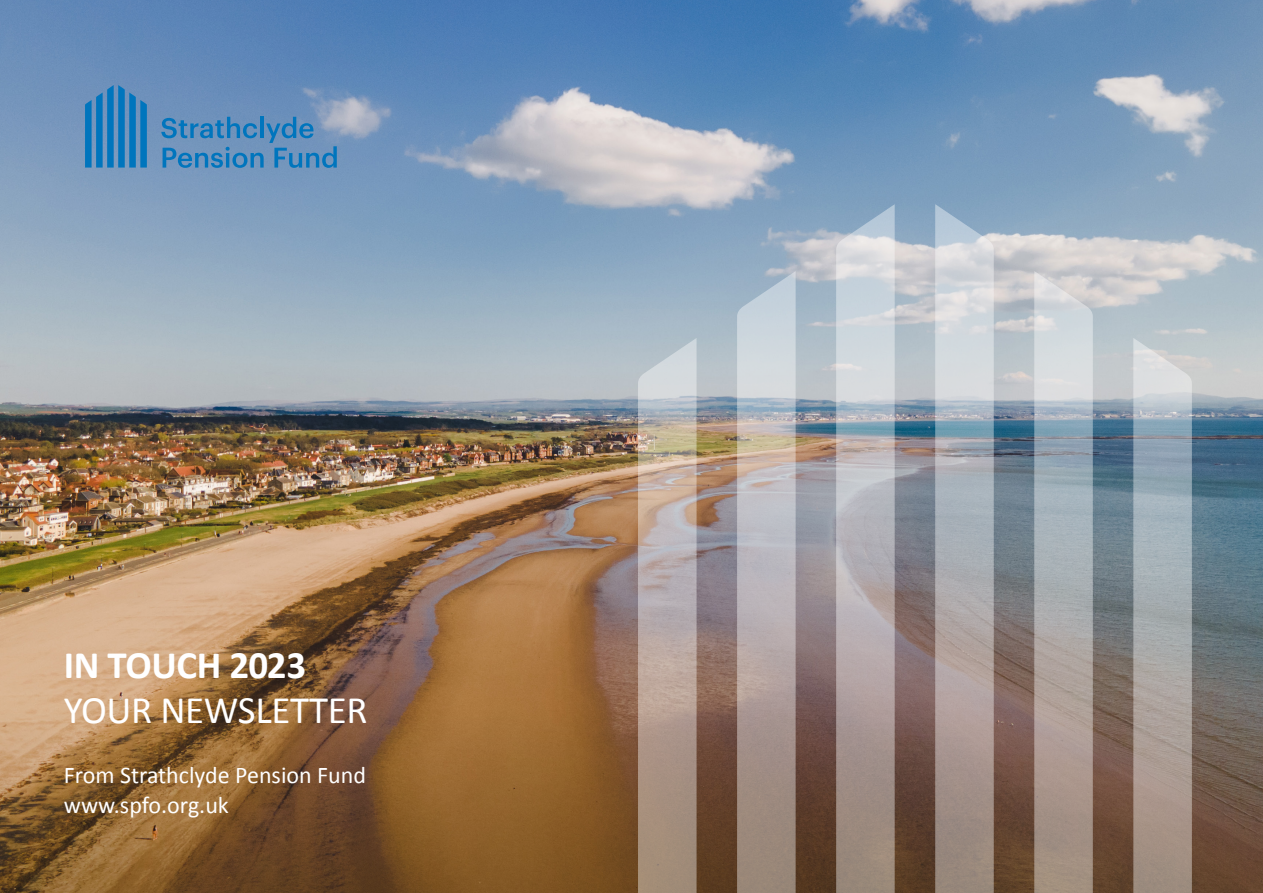
<style>
.page{position:relative;width:1263px;height:893px;background:#fff}
.page>*{position:absolute;margin:0;border:0;box-sizing:border-box;transform-origin:0 0}
.t1{font:39px "Calibri";letter-spacing:-.01em;color:#fff}
.t2{font:700 39px "Calibri";letter-spacing:-.01em;color:#fff}
.t3{font:24px/30px "Calibri";color:#fff}
</style>
<div class="page">
<img style="left:0;top:0;width:1263px;height:709px">
<svg style="left:0;top:709px;width:1263px;height:184px;background:#845c32"></svg>
<svg style="left:638px;top:204px;width:554px;height:689px;background:#a19d9e"></svg>
<svg style="left:85px;top:85px;width:62px;height:83px;background:#3382bc"></svg>
<svg style="left:161px;top:117px;width:176px;height:51px;background:#538bbb"></svg>
<h1 class="t2" style="left:64px;top:637px;width:244px">IN TOUCH 2023</h1>
<h1 class="t1" style="left:64px;top:683px;width:305px">YOUR NEWSLETTER</h1>
<p class="t3" style="left:64px;top:759px;width:304px">From Strathclyde Pension Fund www.spfo.org.uk</p>
</div>
